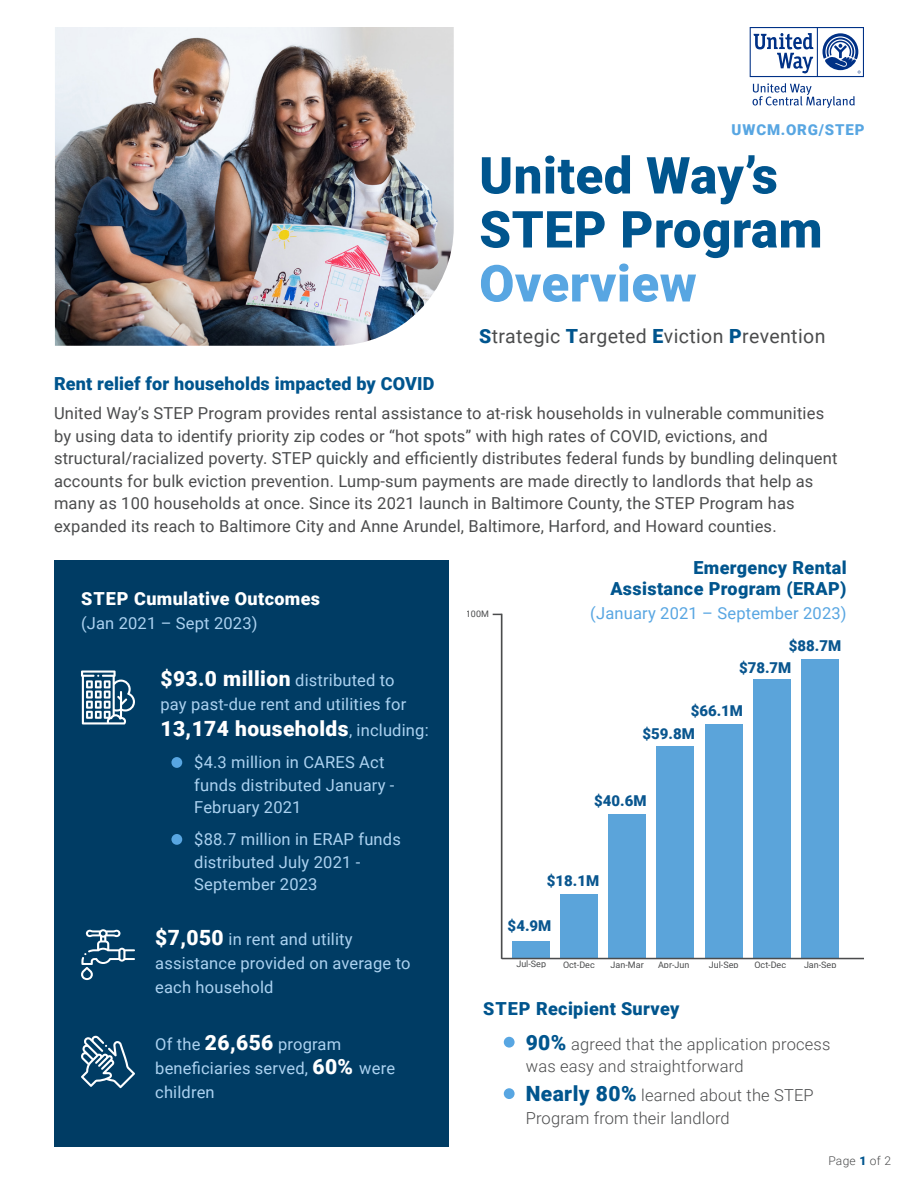
<style>
.page{position:relative;width:918px;height:1188px;background:#fff}
.page>*{position:absolute;margin:0;border:0;box-sizing:border-box;transform-origin:0 0}
.t1{font:900 51px "Roboto";letter-spacing:.01em;color:#00558e}
.t2{font:900 51px "Roboto";letter-spacing:.01em;color:#58a6e2}
.t3{font:900 21px "Roboto";letter-spacing:.02em;color:#fff}
.t4{font:19.5px "Roboto";letter-spacing:.02em;color:#4b4c4d}
.t5{font:900 18px "Roboto";letter-spacing:.02em;color:#00558e}
.t6{font:900 18px "Roboto";letter-spacing:.02em;color:#fff}
.t7{font:16.5px/22.5px "Roboto";letter-spacing:.01em;color:#4b4c4d}
.t8{font:16.5px/24px "Roboto";letter-spacing:.01em;color:#acd2f0}
.t9{font:300 16.5px/22.5px "Roboto";letter-spacing:.01em;color:#4b4c4d}
.t10{font:16.5px "Roboto";letter-spacing:.01em;color:#58a6e2}
.t11{font:900 15px "Roboto";color:#09568f}
.t12{font:900 15px "Roboto";letter-spacing:.06em;color:#58a6e2}
.t13{font:300 12px "Roboto";letter-spacing:.025em;color:#4b4c4d}
.t14{font:9px "Roboto";color:#4b4c4d}
.s1{font-weight:900;color:#00558e}
.s2{font-weight:900;font-size:21px;color:#fff}
.s3{font-weight:400;font-size:16.5px;color:#acd2f0}
.s4{font-weight:900;font-size:21px;color:#00558e}
</style>
<div class="page">
<img style="left:55px;top:27px;width:399px;height:319px">
<svg style="left:753px;top:83px;width:102px;height:25px"></svg>
<svg style="left:750px;top:27px;width:114px;height:50px"></svg>
<div style="left:54px;top:560px;width:394px;height:586px;background:#003c64"></div>
<svg style="left:81px;top:671px;width:54px;height:54px"></svg>
<svg style="left:81px;top:929px;width:54px;height:51px"></svg>
<svg style="left:81px;top:1035px;width:54px;height:53px"></svg>
<div style="left:802px;top:659px;width:37px;height:299px;background:#5ba4da"></div>
<div style="left:753px;top:679px;width:38px;height:280px;background:#5ba4da"></div>
<div style="left:705px;top:724px;width:37px;height:235px;background:#5ba4da"></div>
<div style="left:657px;top:746px;width:37px;height:213px;background:#5ba4da"></div>
<div style="left:609px;top:814px;width:37px;height:145px;background:#5ba4da"></div>
<div style="left:560px;top:894px;width:37px;height:65px;background:#5ba4da"></div>
<div style="left:512px;top:941px;width:37px;height:18px;background:#5ba4da"></div>
<hr style="left:502px;top:958px;width:362px;height:1px;background:#4b4c4d">
<hr style="left:501px;top:614px;width:1px;height:345px;background:#4b4c4d">
<div style="left:171px;top:757px;width:11px;height:11px;background:#58a6e2;border-radius:50%"></div>
<div style="left:171px;top:834px;width:11px;height:11px;background:#58a6e2;border-radius:50%"></div>
<div style="left:504px;top:1037px;width:11px;height:11px;background:#58a6e2;border-radius:50%"></div>
<div style="left:504px;top:1088px;width:11px;height:11px;background:#58a6e2;border-radius:50%"></div>
<p class="t12" style="left:732px;top:119px;width:134px">UWCM.ORG/STEP</p>
<p class="t1" style="left:479px;top:140px;width:300px">United Way’s</p>
<p class="t1" style="left:479px;top:194px;width:345px">STEP Program</p>
<p class="t2" style="left:479px;top:248px;width:219px">Overview</p>
<p class="t4" style="left:479px;top:322px;width:348px"><span class="s1">S</span>trategic <span class="s1">T</span>argeted <span class="s1">E</span>viction <span class="s1">P</span>revention</p>
<p class="t5" style="left:54px;top:371px;width:382px">Rent relief for households impacted by COVID</p>
<p class="t7" style="left:54px;top:402px;width:785px">United Way’s STEP Program provides rental assistance to at-risk households in vulnerable communities by using data to identify priority zip codes or “hot spots” with high rates of COVID, evictions, and structural/racialized poverty. STEP quickly and efficiently distributes federal funds by bundling delinquent accounts for bulk eviction prevention. Lump-sum payments are made directly to landlords that help as many as 100 households at once. Since its 2021 launch in Baltimore County, the STEP Program has expanded its reach to Baltimore City and Anne Arundel, Baltimore, Harford, and Howard counties.</p>
<p class="t6" style="left:81px;top:585px;width:240px">STEP Cumulative Outcomes</p>
<p class="t8" style="left:81px;top:610px;width:178px">(Jan 2021 – Sept 2023)</p>
<p class="t8" style="left:160px;top:668px;width:247px"><span class="s2">$93.0 million</span> distributed to pay past-due rent and utilities for</p>
<p class="t3" style="left:160px;top:714px;width:270px">13,174 households<span class="s3">, including:</span></p>
<p class="t8" style="left:194px;top:750px;width:202px;line-height:22.5px;text-indent:-20px">• $4.3 million in CARES Act funds distributed January -<br>February 2021</p>
<p class="t8" style="left:194px;top:828px;width:208px;line-height:22.5px;text-indent:-20px">• $88.7 million in ERAP funds distributed July 2021 -<br>September 2023</p>
<p class="t8" style="left:155px;top:927px;width:257px"><span class="s2">$7,050</span> in rent and utility assistance provided on average to each household</p>
<p class="t8" style="left:155px;top:1032px;width:241px">Of the <span class="s2">26,656</span> program beneficiaries served, <span class="s2">60%</span> were children</p>
<p class="t14" style="left:461px;top:607px;width:30px">$100M</p>
<p class="t5" style="left:693px;top:555px;width:155px">Emergency Rental</p>
<p class="t5" style="left:610px;top:576px;width:238px">Assistance Program (ERAP)</p>
<p class="t10" style="left:590px;top:602px;width:258px">(January 2021 – September 2023)</p>
<p class="t11" style="left:789px;top:635px;width:54px">$88.7M</p>
<p class="t11" style="left:739px;top:657px;width:54px">$78.7M</p>
<p class="t11" style="left:691px;top:700px;width:54px">$66.1M</p>
<p class="t11" style="left:642px;top:724px;width:54px">$59.8M</p>
<p class="t11" style="left:594px;top:790px;width:54px">$40.6M</p>
<p class="t11" style="left:547px;top:870px;width:54px">$18.1M</p>
<p class="t11" style="left:508px;top:915px;width:45px">$4.9M</p>
<p class="t14" style="left:516px;top:958px;width:31px">Jul-Sep</p>
<p class="t14" style="left:563px;top:958px;width:33px">Oct-Dec</p>
<p class="t14" style="left:611px;top:958px;width:35px">Jan-Mar</p>
<p class="t14" style="left:804px;top:958px;width:34px">Jan-Sep</p>
<p class="t14" style="left:709px;top:958px;width:31px">Jul-Sep</p>
<p class="t14" style="left:754px;top:958px;width:33px">Oct-Dec</p>
<p class="t14" style="left:658px;top:958px;width:33px">Apr-Jun</p>
<p class="t5" style="left:483px;top:996px;width:198px">STEP Recipient Survey</p>
<p class="t9" style="left:526px;top:1032px;width:306px;text-indent:-20px"><span class="s4">• 90%</span> agreed that the application process was easy and straightforward</p>
<p class="t9" style="left:526px;top:1084px;width:290px;text-indent:-20px"><span class="s4">• Nearly 80%</span> learned about the STEP<br>Program from their landlord</p>
<p class="t13" style="left:828px;top:1152px;width:64px">Page <span class="s1">1</span> of 2</p>
</div>
